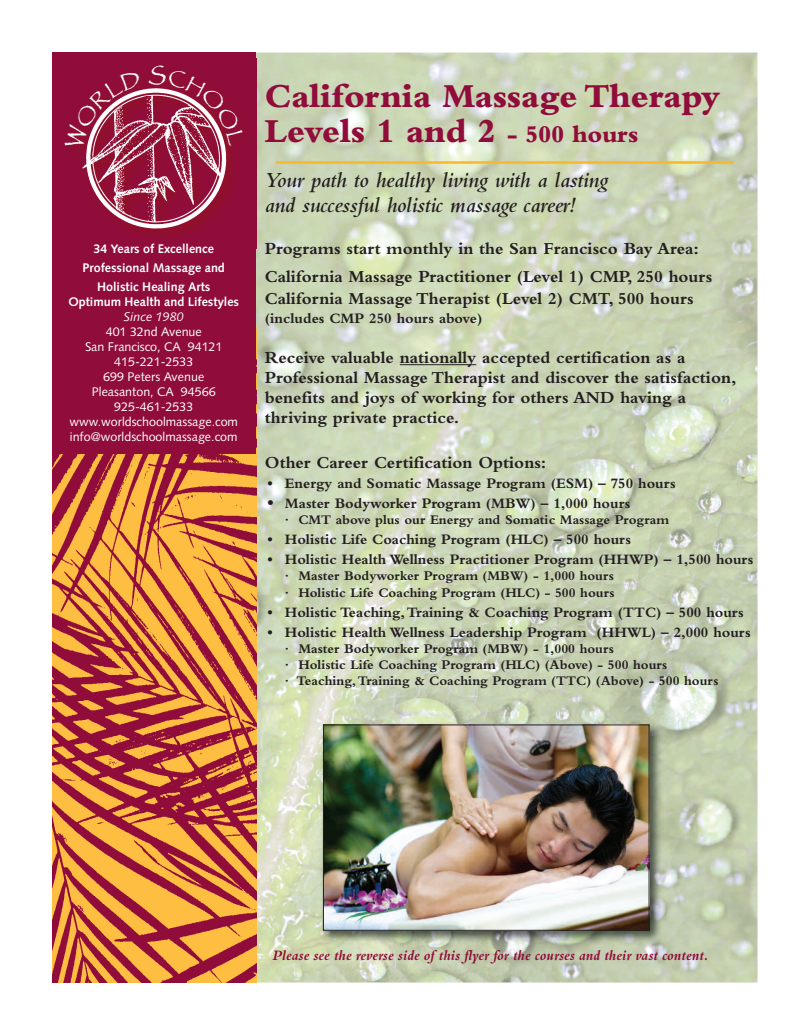
<style>
.page{position:relative;width:810px;height:1035px;background:#fff}
.page>*{position:absolute;margin:0;border:0;box-sizing:border-box;transform-origin:0 0}
.t1{font:800 35px/35px "Bembo";letter-spacing:-.01em;color:#900c3a}
.t2{font:italic 600 22.5px/25px "Bembo";letter-spacing:-.01em;color:#231f20}
.t3{font:700 17.5px/20px "Bembo";color:#231f20}
.t4{font:700 15px "Bembo";color:#231f20}
.t5{font:italic 700 15px "Bembo";color:#900c3a}
.t6{font:700 13.75px/16.2px "Bembo";color:#231f20}
.t7{font:12.5px/15px "Syntax LT Std";color:#fff;text-align:center}
.t8{font:700 12.5px/18.8px "Syntax LT Std";color:#fff;text-align:center}
.t9{font:italic 12.5px "Syntax LT Std";color:#fff}
.s1{font-size:25px}
.s2{font-size:17.5px}
</style>
<div class="page">
<img style="left:256px;top:53px;width:502px;height:930px">
<img style="left:53px;top:454px;width:203px;height:529px">
<div style="left:53px;top:53px;width:203px;height:401px;background:#900c3a"></div>
<img style="left:149px;top:58px;width:112px;height:190px">
<img style="left:82px;top:88px;width:161px;height:144px">
<hr style="left:276px;top:161px;width:458px;height:3px;background:#fcb729">
<img style="left:318px;top:719px;width:347px;height:228px">
<img style="left:325px;top:727px;width:322px;height:202px">
<div style="left:323px;top:725px;width:326px;height:206px;border:1px solid #231f20"></div>
<hr style="left:400px;top:364px;width:76px;height:1px;background:#231f20">
<svg style="left:82px;top:88px;width:60px;height:62px"></svg>
<svg style="left:149px;top:65px;width:96px;height:81px"></svg>
<p class="t8" style="left:83px;top:241px;width:144px">34 Years of Excellence<br>Professional Massage and<br>Holistic Healing Arts</p>
<p class="t8" style="left:68px;top:293px;width:172px">Optimum Health and Lifestyles</p>
<p class="t9" style="left:124px;top:311px;width:61px">Since 1980</p>
<p class="t7" style="left:69px;top:325px;width:170px">401 32nd Avenue<br>San Francisco, CA 94121<br>415-221-2533<br>699 Peters Avenue<br>Pleasanton, CA 94566<br>925-461-2533 www.worldschoolmassage.com info@worldschoolmassage.com</p>
<h1 class="t1" style="left:265px;top:82px;width:457px">California Massage Therapy<br>Levels 1 and 2 <span class="s1">- 500 hours</span></h1>
<p class="t2" style="left:265px;top:169px;width:345px">Your path to healthy living with a lasting and successful holistic massage career!</p>
<p class="t3" style="left:265px;top:237px;width:449px;line-height:27.5px">Programs start monthly in the San Francisco Bay Area:<br>California Massage Practitioner (Level 1) CMP, 250 hours</p>
<p class="t3" style="left:265px;top:290px;width:430px">California Massage Therapist (Level 2) CMT, 500 hours</p>
<p class="t4" style="left:265px;top:313px;width:219px">(includes CMP 250 hours above)</p>
<p class="t3" style="left:265px;top:349px;width:473px">Receive valuable nationally accepted certification as a Professional Massage Therapist and discover the satisfaction, benefits and joys of working for others AND having a thriving private practice.</p>
<p class="t3" style="left:265px;top:454px;width:283px">Other Career Certification Options:</p>
<p class="t4" style="left:267px;top:478px;width:410px">• Energy and Somatic Massage Program (ESM) – 750 hours</p>
<p class="t4" style="left:267px;top:498px;width:365px"><span class="s2">•</span> Master Bodyworker Program (MBW) – 1,000 hours</p>
<p class="t6" style="left:285px;top:513px;width:386px">· CMT above plus our Energy and Somatic Massage Program</p>
<p class="t4" style="left:267px;top:534px;width:365px">• Holistic Life Coaching Program (HLC) – 500 hours</p>
<p class="t4" style="left:267px;top:554px;width:488px">• Holistic Health Wellness Practitioner Program (HHWP) – 1,500 hours</p>
<p class="t6" style="left:285px;top:569px;width:331px">· Master Bodyworker Program (MBW) - 1,000 hours · Holistic Life Coaching Program (HLC) - 500 hours</p>
<p class="t4" style="left:267px;top:607px;width:478px">• Holistic Teaching,Training &amp; Coaching Program (TTC) – 500 hours</p>
<p class="t4" style="left:267px;top:627px;width:485px">• Holistic Health Wellness Leadership Program (HHWL) – 2,000 hours</p>
<p class="t6" style="left:285px;top:642px;width:435px">· Master Bodyworker Program (MBW) - 1,000 hours<br>· Holistic Life Coaching Program (HLC) (Above) - 500 hours<br>· Teaching,Training &amp; Coaching Program (TTC) (Above) - 500 hours</p>
<p class="t5" style="left:272px;top:950px;width:438px">Please see the reverse side of this flyer for the courses and their vast content.</p>
</div>
